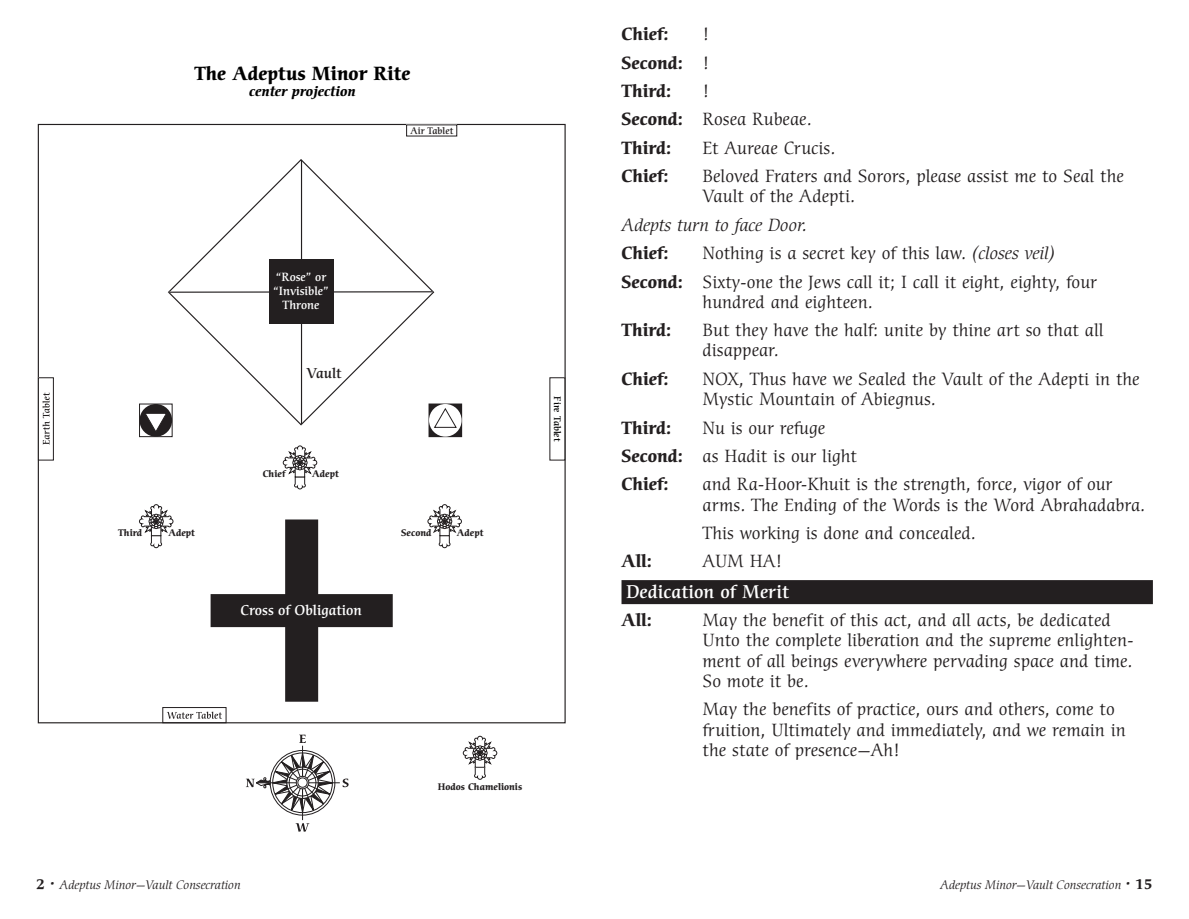
<style>
.page{position:relative;width:1189px;height:919px;background:#fff}
.page>*{position:absolute;margin:0;border:0;box-sizing:border-box;transform-origin:0 0}
.t1{font:700 18.6px "Cerigo";color:#000}
.head1{font:500 18px "Cerigo";color:#fff}
.Normal{font:17.25px/20.2px "Cerigo";color:#231f20}
.Normal-2{font:700 17.25px "Cerigo";color:#231f20}
.comments{font:italic 17.25px "Cerigo";color:#231f20}
.t2{font:500 13.95px "Cerigo";color:#fff}
.t3{font:italic 700 13.95px "Cerigo";color:#000}
.t4{font:500 13.95px "Cerigo";color:#231f20}
.t5{font:italic 12px "Cerigo";color:#231f20}
.t6{font:500 11.55px/14px "Cerigo";color:#fff;text-align:center}
.t7{font:700 9.3px "Cerigo";color:#231f20}
.t8{font:500 9.3px "Cerigo";color:#000}
.t9{font:500 9.3px "Cerigo";color:#231f20}
.s1{font-weight:400}
.s2{font-weight:700}
.s3{font-style:italic}
.s4{font-weight:700;font-style:normal;font-size:13.5px}
.s5{font-weight:700;font-style:normal;font-size:15px}
</style>
<div class="page">
<svg style="left:141px;top:405px;width:29px;height:30px"></svg>
<div style="left:139px;top:403px;width:33px;height:34px;border:1px solid #231f20"></div>
<div style="left:139px;top:404px;width:33px;height:32px;background:#231f20;border-radius:50%"></div>
<svg style="left:146px;top:413px;width:20px;height:18px"></svg>
<svg style="left:430px;top:405px;width:30px;height:30px"></svg>
<div style="left:428px;top:403px;width:34px;height:34px;border:1px solid #231f20"></div>
<div style="left:429px;top:404px;width:32px;height:32px;background:#fff;border-radius:50%"></div>
<svg style="left:434px;top:407px;width:23px;height:21px"></svg>
<hr style="left:265px;top:781px;width:75px;height:1px;background:#231f20">
<svg style="left:342px;top:778px;width:6px;height:8px"></svg>
<svg style="left:246px;top:734px;width:87px;height:97px"></svg>
<svg style="left:463px;top:735px;width:34px;height:44px"></svg>
<svg style="left:283px;top:445px;width:34px;height:44px"></svg>
<svg style="left:139px;top:504px;width:34px;height:43px"></svg>
<svg style="left:427px;top:504px;width:34px;height:43px"></svg>
<svg style="left:167px;top:159px;width:268px;height:267px"></svg>
<svg style="left:210px;top:519px;width:182px;height:182px"></svg>
<hr style="left:301px;top:160px;width:1px;height:264px;background:#231f20">
<hr style="left:169px;top:291px;width:264px;height:1px;background:#231f20">
<div style="left:38px;top:377px;width:16px;height:83px;border:1px solid #231f20"></div>
<svg style="left:42px;top:392px;width:8px;height:52px"></svg>
<svg style="left:167px;top:711px;width:55px;height:7px"></svg>
<div style="left:162px;top:706px;width:64px;height:16px;border:1px solid #231f20"></div>
<div style="left:269px;top:259px;width:65px;height:65px;background:#231f20"></div>
<div style="left:621px;top:579px;width:531px;height:24px;background:#231f20"></div>
<p class="t1" style="left:194px;top:62px;width:217px">The Adeptus Minor Rite</p>
<p class="t3" style="left:249px;top:83px;width:108px">center projection</p>
<p class="t6" style="left:273px;top:270px;width:57px">“Rose” or “Invisible”<br>Throne</p>
<p class="t4" style="left:306px;top:365px;width:37px">Vault</p>
<p class="t7" style="left:263px;top:468px;width:24px">Chief</p>
<p class="t7" style="left:312px;top:468px;width:28px">Adept</p>
<p class="t9" style="left:410px;top:125px;width:44px">Air Tablet</p>
<p class="t7" style="left:118px;top:527px;width:25px">Third</p>
<p class="t7" style="left:168px;top:527px;width:28px">Adept</p>
<p class="t7" style="left:401px;top:527px;width:32px">Second</p>
<p class="t7" style="left:456px;top:527px;width:28px">Adept</p>
<p class="t2" style="left:240px;top:601px;width:123px">Cross of Obligation</p>
<p class="t8" style="left:563px;top:396px;width:46px;rotate:90deg">Fire Tablet</p>
<p class="t7" style="left:438px;top:780px;width:86px">Hodos Chamelionis</p>
<p class="Normal-2" style="left:621px;top:24px;width:49px">Chief:</p>
<p class="Normal" style="left:702px;top:25px;width:9px">!</p>
<p class="Normal-2" style="left:621px;top:52px;width:90px">Second: <span class="s1">!</span></p>
<p class="Normal-2" style="left:621px;top:81px;width:51px">Third:</p>
<p class="Normal" style="left:702px;top:81px;width:9px">!</p>
<p class="Normal" style="left:621px;top:110px;width:192px"><span class="s2">Second:</span> Rosea Rubeae.</p>
<p class="Normal-2" style="left:621px;top:137px;width:51px">Third:</p>
<p class="Normal" style="left:702px;top:138px;width:134px">Et Aureae Crucis.</p>
<p class="Normal-2" style="left:621px;top:166px;width:49px">Chief:</p>
<p class="Normal" style="left:702px;top:166px;width:423px">Beloved Fraters and Sorors, please assist me to Seal the<br>Vault of the Adepti.</p>
<p class="comments" style="left:621px;top:215px;width:187px">Adepts turn to face Door.</p>
<p class="Normal-2" style="left:621px;top:243px;width:49px">Chief:</p>
<p class="Normal" style="left:702px;top:243px;width:354px">Nothing is a secret key of this law. <span class="s3">(closes veil)</span></p>
<p class="Normal" style="left:702px;top:272px;width:396px;text-indent:-81px"><span class="s2">Second:</span> Sixty-one the Jews call it; I call it eight, eighty, four hundred and eighteen.</p>
<p class="Normal-2" style="left:621px;top:320px;width:51px">Third:</p>
<p class="Normal" style="left:702px;top:320px;width:402px">But they have the half: unite by thine art so that all disappear.</p>
<p class="Normal-2" style="left:621px;top:368px;width:49px">Chief:</p>
<p class="Normal" style="left:702px;top:369px;width:438px">NOX, Thus have we Sealed the Vault of the Adepti in the<br>Mystic Mountain of Abiegnus.</p>
<p class="Normal-2" style="left:621px;top:417px;width:51px">Third:</p>
<p class="Normal" style="left:702px;top:417px;width:124px">Nu is our refuge</p>
<p class="Normal" style="left:621px;top:446px;width:237px"><span class="s2">Second:</span> as Hadit is our light</p>
<p class="Normal-2" style="left:621px;top:473px;width:49px">Chief:</p>
<p class="Normal" style="left:702px;top:474px;width:444px">and Ra-Hoor-Khuit is the strength, force, vigor of our arms. The Ending of the Words is the Word Abrahadabra.</p>
<p class="Normal" style="left:702px;top:523px;width:275px">This working is done and concealed.</p>
<p class="Normal-2" style="left:621px;top:550px;width:32px">All:</p>
<p class="Normal" style="left:702px;top:551px;width:81px">AUM HA!</p>
<p class="head1" style="left:626px;top:580px;width:165px">Dedication of Merit</p>
<p class="Normal-2" style="left:621px;top:609px;width:32px">All:</p>
<p class="Normal" style="left:702px;top:610px;width:432px">May the benefit of this act, and all acts, be dedicated Unto the complete liberation and the supreme enlighten&shy;ment of all beings everywhere pervading space and time.<br>So mote it be.</p>
<p class="Normal" style="left:702px;top:699px;width:424px">May the benefits of practice, ours and others, come to fruition, Ultimately and immediately, and we remain in the state of presence—Ah!</p>
<p class="t5" style="left:36px;top:877px;width:206px"><span class="s4">2</span> <span class="s5">•</span> Adeptus Minor—Vault Consecration</p>
<p class="t5" style="left:940px;top:877px;width:214px">Adeptus Minor—Vault Consecration <span class="s5">•</span> <span class="s4">15</span></p>
</div>
